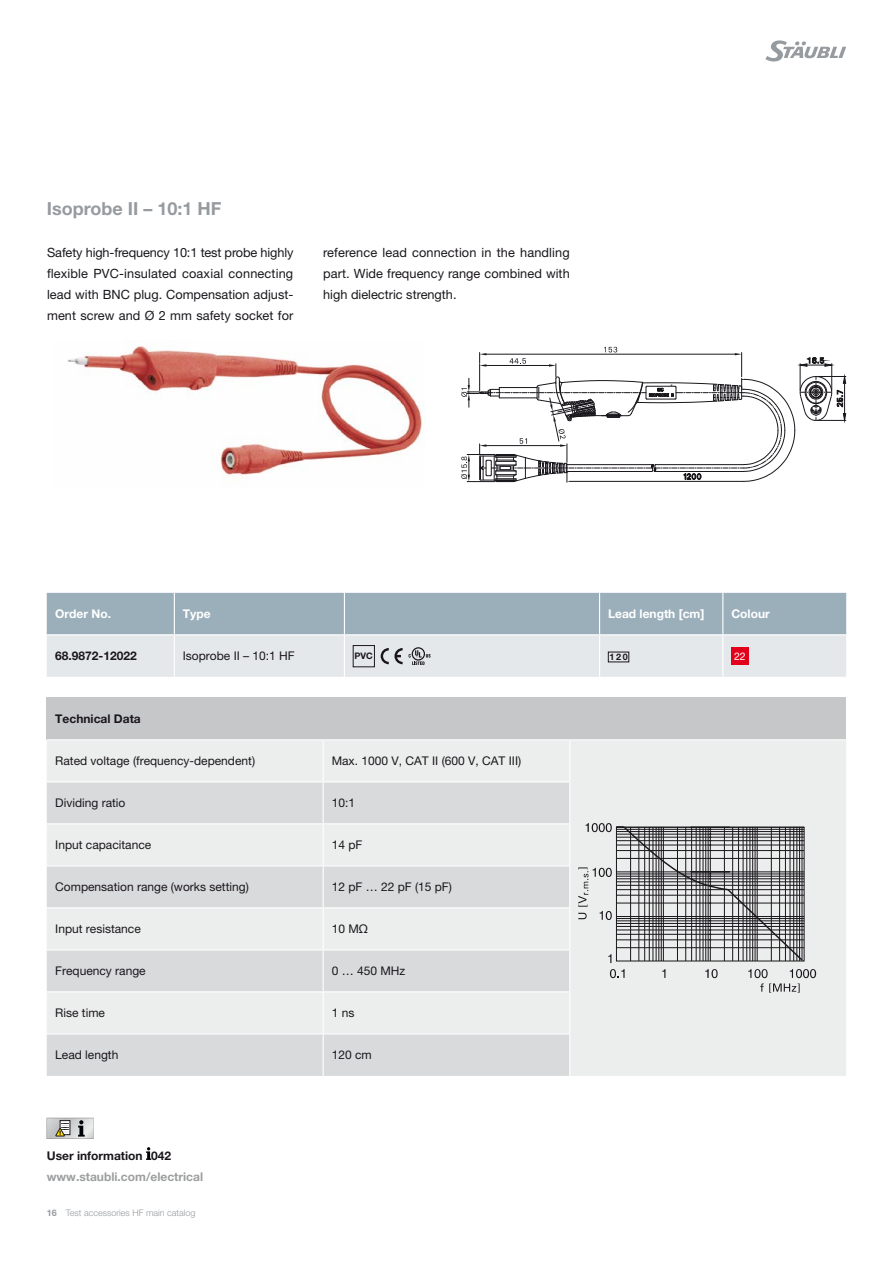
<style>
.page{position:relative;width:893px;height:1263px;background:#fff}
.page>*{position:absolute;margin:0;border:0;box-sizing:border-box;transform-origin:0 0}
.t1{font:700 18px "Helvetica Neue LTW1 G";color:#969b9f}
.t2{font:12.75px/21px "Helvetica Neue LTW1 G";color:#1a171c;text-align:justify}
.t3{font:12px "Helvetica Neue LTW1 G";color:#1a171c}
.t4{font:700 12px "Helvetica Neue LTW1 G";color:#1a171c}
.t5{font:700 12px "Helvetica Neue LTW1 G";color:#fff}
.t6{font:700 12px "Helvetica Neue LTW1 G";color:#9c9e9f}
.t7{font:10.5px "Helvetica Neue LTW1 G";color:#fff}
.t8{font:300 9px "Helvetica Neue LTW1 G";color:#969b9f}
.t9{font:700 9px "Helvetica Neue LTW1 G";letter-spacing:.095em;color:#1a171c}
.s1{font-weight:700}
</style>
<div class="page">
<svg style="left:765px;top:40px;width:81px;height:22px"></svg>
<img style="left:67px;top:346px;width:356px;height:130px">
<svg style="left:461px;top:347px;width:385px;height:135px"></svg>
<svg style="left:47px;top:593px;width:799px;height:84px;background:#bfcbd2"></svg>
<div style="left:731px;top:648px;width:17px;height:17px;background:#e2001a"></div>
<div style="left:47px;top:698px;width:799px;height:42px;background:#c6c7c8"></div>
<div style="left:47px;top:740px;width:799px;height:336px;background:#eceded"></div>
<svg style="left:47px;top:782px;width:522px;height:294px;background:#e1e2e3"></svg>
<hr style="left:323px;top:782px;width:1px;height:41px;background:#fff">
<hr style="left:323px;top:824px;width:1px;height:41px;background:#fff">
<hr style="left:323px;top:866px;width:1px;height:41px;background:#fff">
<hr style="left:323px;top:908px;width:1px;height:41px;background:#fff">
<hr style="left:323px;top:950px;width:1px;height:41px;background:#fff">
<hr style="left:47px;top:991px;width:276px;height:1px;background:#fff">
<hr style="left:323px;top:991px;width:247px;height:1px;background:#fff">
<hr style="left:323px;top:992px;width:1px;height:41px;background:#fff">
<hr style="left:323px;top:1034px;width:1px;height:42px;background:#fff">
<hr style="left:47px;top:823px;width:276px;height:1px;background:#fff">
<hr style="left:323px;top:823px;width:247px;height:1px;background:#fff">
<hr style="left:47px;top:865px;width:276px;height:1px;background:#fff">
<hr style="left:323px;top:865px;width:247px;height:1px;background:#fff">
<hr style="left:47px;top:907px;width:276px;height:1px;background:#fff">
<hr style="left:323px;top:907px;width:247px;height:1px;background:#fff">
<hr style="left:47px;top:949px;width:276px;height:1px;background:#fff">
<hr style="left:323px;top:949px;width:247px;height:1px;background:#fff">
<hr style="left:47px;top:781px;width:276px;height:1px;background:#fff">
<hr style="left:323px;top:781px;width:247px;height:1px;background:#fff">
<hr style="left:47px;top:1033px;width:276px;height:1px;background:#fff">
<hr style="left:323px;top:1033px;width:247px;height:1px;background:#fff">
<hr style="left:323px;top:740px;width:1px;height:41px;background:#fff">
<hr style="left:569px;top:740px;width:1px;height:41px;background:#fff">
<hr style="left:569px;top:782px;width:1px;height:41px;background:#fff">
<hr style="left:569px;top:824px;width:1px;height:41px;background:#fff">
<hr style="left:569px;top:866px;width:1px;height:41px;background:#fff">
<hr style="left:569px;top:908px;width:1px;height:41px;background:#fff">
<hr style="left:569px;top:950px;width:1px;height:41px;background:#fff">
<hr style="left:569px;top:992px;width:1px;height:41px;background:#fff">
<hr style="left:569px;top:1034px;width:1px;height:42px;background:#fff">
<hr style="left:47px;top:739px;width:276px;height:1px;background:#fff">
<hr style="left:323px;top:739px;width:247px;height:1px;background:#fff">
<hr style="left:570px;top:739px;width:276px;height:1px;background:#fff">
<svg style="left:610px;top:969px;width:15px;height:9px"></svg>
<svg style="left:662px;top:969px;width:3px;height:9px"></svg>
<svg style="left:705px;top:969px;width:13px;height:9px"></svg>
<svg style="left:748px;top:969px;width:68px;height:24px;background:#cccdcd"></svg>
<svg style="left:578px;top:823px;width:226px;height:140px;background:#aaaaac"></svg>
<svg style="left:47px;top:1118px;width:47px;height:21px"></svg>
<svg style="left:146px;top:1147px;width:5px;height:13px"></svg>
<h1 class="t1" style="left:47px;top:197px;width:176px">Isoprobe II – 10:1 HF</h1>
<p class="t2" style="left:47px;top:242px;width:248px">Safety high-frequency 10:1 test probe highly flexible PVC-insulated coaxial connecting lead with BNC plug. Compensation adjust&shy;ment screw and Ø 2 mm safety socket for</p>
<p class="t2" style="left:323px;top:242px;width:248px">reference lead connection in the handling part. Wide frequency range combined with high dielectric strength.</p>
<p class="t5" style="left:55px;top:606px;width:57px">Order No.</p>
<p class="t5" style="left:183px;top:606px;width:29px">Type</p>
<p class="t5" style="left:608px;top:606px;width:98px">Lead length [cm]</p>
<p class="t5" style="left:731px;top:606px;width:40px">Colour</p>
<p class="t4" style="left:55px;top:649px;width:83px">68.9872-12022</p>
<p class="t3" style="left:183px;top:649px;width:114px">Isoprobe II – 10:1 HF</p>
<p class="t9" style="left:355px;top:651px;width:20px">PVC</p>
<p class="t9" style="left:609px;top:651px;width:20px">120</p>
<p class="t7" style="left:734px;top:650px;width:13px">22</p>
<p class="t4" style="left:55px;top:711px;width:87px">Technical Data</p>
<p class="t3" style="left:55px;top:753px;width:201px">Rated voltage (frequency-dependent)</p>
<p class="t3" style="left:332px;top:753px;width:191px">Max. 1000 V, CAT II (600 V, CAT III)</p>
<p class="t3" style="left:55px;top:795px;width:72px">Dividing ratio</p>
<p class="t3" style="left:332px;top:795px;width:25px">10:1</p>
<p class="t3" style="left:55px;top:837px;width:98px">Input capacitance</p>
<p class="t3" style="left:332px;top:837px;width:32px">14 pF</p>
<p class="t3" style="left:55px;top:879px;width:195px">Compensation range (works setting)</p>
<p class="t3" style="left:332px;top:879px;width:122px">12 pF … 22 pF (15 pF)</p>
<p class="t3" style="left:55px;top:921px;width:87px">Input resistance</p>
<p class="t3" style="left:332px;top:921px;width:38px">10 MΩ</p>
<p class="t3" style="left:55px;top:963px;width:92px">Frequency range</p>
<p class="t3" style="left:332px;top:963px;width:75px">0 … 450 MHz</p>
<p class="t3" style="left:55px;top:1005px;width:51px">Rise time</p>
<p class="t3" style="left:332px;top:1005px;width:24px">1 ns</p>
<p class="t3" style="left:55px;top:1048px;width:65px">Lead length</p>
<p class="t3" style="left:332px;top:1048px;width:42px">120 cm</p>
<p class="t4" style="left:47px;top:1148px;width:126px">User information 042</p>
<p class="t6" style="left:47px;top:1169px;width:158px">www.staubli.com/electrical</p>
<p class="t8" style="left:47px;top:1207px;width:150px"><span class="s1">16</span> Test accessories HF main catalog</p>
</div>
